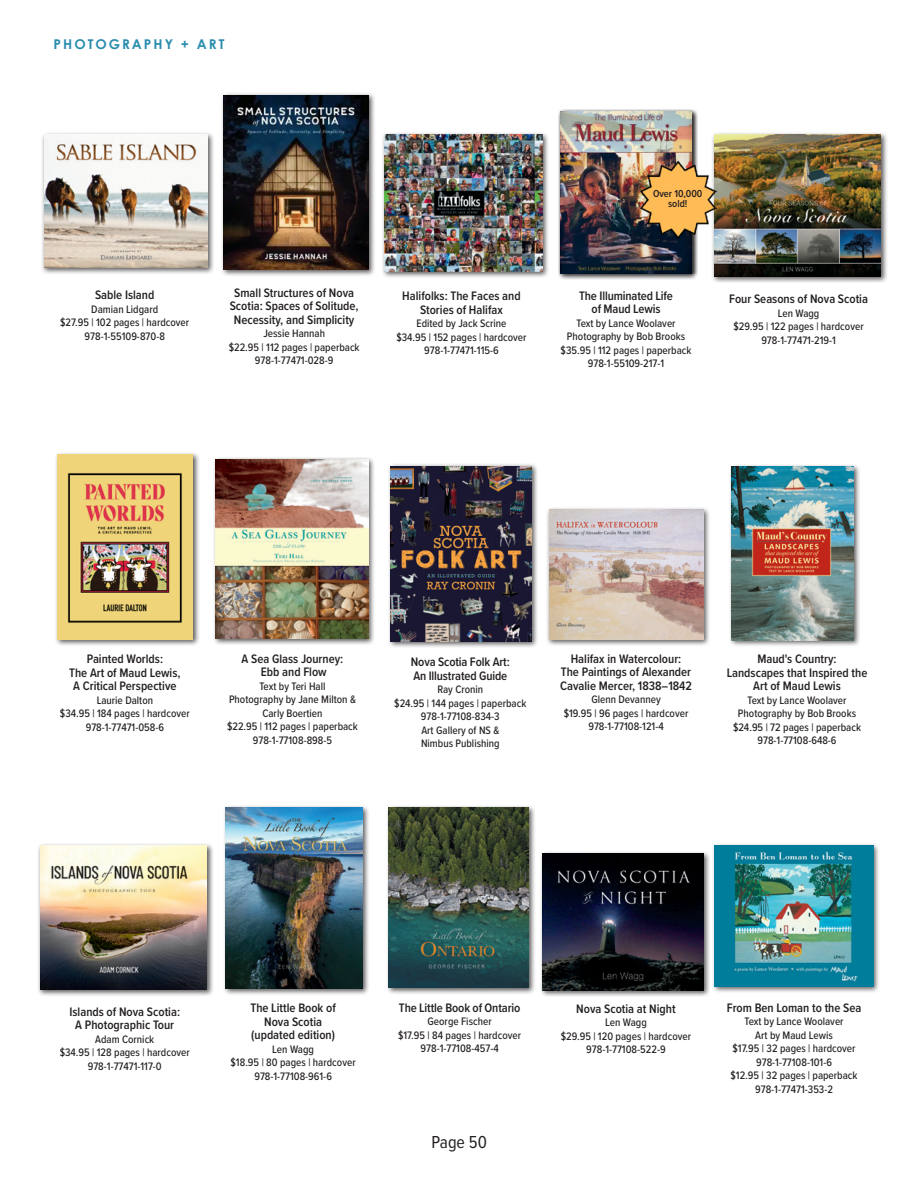
<style>
.page{position:relative;width:918px;height:1188px;background:#fff}
.page>*{position:absolute;margin:0;border:0;box-sizing:border-box;transform-origin:0 0}
.t1{font:18px "Proxima Nova Cond";color:#231f20}
.t2{font:700 13.5px "Century Gothic";letter-spacing:.15em;color:#2a8dae}
.Backlist_-_Title{font:600 12.75px/13.5px "Proxima Nova Cond";color:#231f20;text-align:center}
.BACKLIST_TITLE{font:600 12.75px "Proxima Nova Cond";color:#231f20}
.Backlist_-_feature_specs{font:500 11.25px/13.5px "Proxima Nova Cond";color:#231f20;text-align:center}
.BACKLIST_2{font:500 11.25px "Proxima Nova Cond";color:#231f20}
.Backlist_-_Title-2{font:500 11.25px "Proxima Nova Cond";color:#231f20}
.Backlist_-_feature_specs-2{font:600 10.5px/10.5px "Proxima Nova Cond";color:#231f20;text-align:center}
</style>
<div class="page">
<div style="left:221px;top:92px;width:155px;height:185px;background:#231f20;opacity:.75"></div>
<img style="left:223px;top:95px;width:146px;height:175px">
<div style="left:381px;top:132px;width:169px;height:146px;background:#231f20;opacity:.75"></div>
<img style="left:384px;top:134px;width:158px;height:138px">
<div style="left:41px;top:132px;width:173px;height:143px;background:#231f20;opacity:.75"></div>
<img style="left:44px;top:134px;width:163px;height:134px">
<div style="left:37px;top:843px;width:177px;height:154px;background:#231f20;opacity:.75"></div>
<img style="left:40px;top:846px;width:167px;height:144px">
<div style="left:223px;top:805px;width:147px;height:190px;background:#231f20;opacity:.75"></div>
<img style="left:226px;top:808px;width:136px;height:180px">
<div style="left:729px;top:464px;width:132px;height:183px;background:#231f20;opacity:.75"></div>
<img style="left:732px;top:467px;width:121px;height:173px">
<div style="left:546px;top:506px;width:164px;height:141px;background:#231f20;opacity:.75"></div>
<img style="left:549px;top:509px;width:154px;height:130px">
<div style="left:711px;top:131px;width:177px;height:152px;background:#231f20;opacity:.75"></div>
<img style="left:714px;top:134px;width:167px;height:142px">
<div style="left:54px;top:452px;width:146px;height:195px;background:#231f20;opacity:.75"></div>
<img style="left:57px;top:454px;width:136px;height:185px">
<div style="left:540px;top:850px;width:171px;height:147px;background:#231f20;opacity:.75"></div>
<img style="left:543px;top:853px;width:161px;height:137px">
<div style="left:388px;top:463px;width:151px;height:186px;background:#231f20;opacity:.75"></div>
<img style="left:391px;top:466px;width:140px;height:176px">
<div style="left:213px;top:457px;width:163px;height:189px;background:#231f20;opacity:.75"></div>
<img style="left:215px;top:460px;width:153px;height:179px">
<div style="left:558px;top:109px;width:139px;height:171px;background:#231f20;opacity:.75"></div>
<div style="left:558px;top:109px;width:139px;height:164px;background:#231f20;opacity:.75"></div>
<img style="left:561px;top:112px;width:130px;height:161px">
<img style="left:639px;top:149px;width:78px;height:101px">
<div style="left:712px;top:843px;width:168px;height:150px;background:#231f20;opacity:.75"></div>
<img style="left:715px;top:846px;width:158px;height:140px">
<div style="left:386px;top:805px;width:150px;height:189px;background:#231f20;opacity:.75"></div>
<img style="left:389px;top:808px;width:139px;height:179px">
<p class="t2" style="left:54px;top:34px;width:172px">PHOTOGRAPHY + ART</p>
<p class="Backlist_-_Title" style="left:95px;top:288px;width:61px">Sable Island</p>
<p class="Backlist_-_feature_specs" style="left:91px;top:302px;width:68px">Damian Lidgard</p>
<p class="Backlist_-_feature_specs" style="left:60px;top:315px;width:131px">$27.95 | 102 pages | hardcover</p>
<p class="Backlist_-_feature_specs" style="left:85px;top:329px;width:82px">978-1-55109-870-8</p>
<p class="Backlist_-_Title" style="left:230px;top:286px;width:131px">Small Structures of Nova<br>Scotia: Spaces of Solitude,<br>Necessity, and Simplicity</p>
<p class="Backlist_-_feature_specs" style="left:263px;top:327px;width:63px">Jessie Hannah</p>
<p class="Backlist_-_feature_specs" style="left:229px;top:340px;width:132px">$22.95 | 112 pages | paperback</p>
<p class="Backlist_-_feature_specs" style="left:255px;top:354px;width:80px">978-1-77471-028-9</p>
<p class="Backlist_-_Title" style="left:402px;top:289px;width:120px">Halifolks: The Faces and<br>Stories of Halifax</p>
<p class="Backlist_-_feature_specs" style="left:416px;top:316px;width:92px">Edited by Jack Scrine</p>
<p class="Backlist_-_feature_specs" style="left:396px;top:330px;width:132px">$34.95 | 152 pages | hardcover</p>
<p class="Backlist_-_feature_specs" style="left:424px;top:343px;width:76px">978-1-77471-115-6</p>
<p class="Backlist_-_feature_specs-2" style="left:653px;top:188px;width:51px">Over 10,000 sold!</p>
<p class="Backlist_-_Title" style="left:579px;top:288px;width:95px">The Illuminated Life</p>
<p class="Backlist_-_Title" style="left:592px;top:302px;width:70px">of Maud Lewis</p>
<p class="Backlist_-_feature_specs" style="left:576px;top:316px;width:101px">Text by Lance Woolaver</p>
<p class="Backlist_-_feature_specs" style="left:567px;top:329px;width:120px">Photography by Bob Brooks</p>
<p class="Backlist_-_feature_specs" style="left:561px;top:343px;width:132px">$35.95 | 112 pages | paperback</p>
<p class="Backlist_-_feature_specs" style="left:588px;top:356px;width:78px">978-1-55109-217-1</p>
<p class="Backlist_-_Title" style="left:729px;top:292px;width:140px">Four Seasons of Nova Scotia</p>
<p class="Backlist_-_feature_specs" style="left:778px;top:306px;width:43px">Len Wagg</p>
<p class="Backlist_-_feature_specs" style="left:733px;top:319px;width:132px">$29.95 | 122 pages | hardcover</p>
<p class="Backlist_-_feature_specs" style="left:761px;top:333px;width:76px">978-1-77471-219-1</p>
<p class="Backlist_-_Title" style="left:87px;top:652px;width:78px">Painted Worlds:</p>
<p class="Backlist_-_Title" style="left:69px;top:665px;width:113px">The Art of Maud Lewis,</p>
<p class="Backlist_-_Title" style="left:73px;top:679px;width:105px">A Critical Perspective</p>
<p class="Backlist_-_Title-2" style="left:97px;top:692px;width:58px">Laurie Dalton</p>
<p class="Backlist_-_feature_specs" style="left:60px;top:706px;width:131px">$34.95 | 184 pages | hardcover</p>
<p class="Backlist_-_feature_specs" style="left:86px;top:720px;width:80px">978-1-77471-058-6</p>
<p class="Backlist_-_Title" style="left:242px;top:651px;width:103px">A Sea Glass Journey:</p>
<p class="Backlist_-_Title" style="left:261px;top:665px;width:67px">Ebb and Flow</p>
<p class="Backlist_-_feature_specs" style="left:259px;top:679px;width:68px">Text by Teri Hall</p>
<p class="Backlist_-_feature_specs" style="left:229px;top:692px;width:128px">Photography by Jane Milton &amp;<br>Carly Boertien</p>
<p class="Backlist_-_feature_specs" style="left:227px;top:719px;width:132px">$22.95 | 112 pages | paperback</p>
<p class="Backlist_-_feature_specs" style="left:253px;top:733px;width:81px">978-1-77108-898-5</p>
<p class="Backlist_-_Title" style="left:411px;top:655px;width:101px">Nova Scotia Folk Art:</p>
<p class="Backlist_-_Title" style="left:413px;top:668px;width:95px">An Illustrated Guide</p>
<p class="Backlist_-_feature_specs" style="left:437px;top:682px;width:47px">Ray Cronin</p>
<p class="Backlist_-_feature_specs" style="left:394px;top:696px;width:134px">$24.95 | 144 pages | paperback</p>
<p class="Backlist_-_feature_specs" style="left:421px;top:709px;width:80px">978-1-77108-834-3</p>
<p class="Backlist_-_feature_specs" style="left:421px;top:723px;width:79px">Art Gallery of NS &amp;</p>
<p class="Backlist_-_feature_specs" style="left:421px;top:736px;width:80px">Nimbus Publishing</p>
<p class="Backlist_-_Title" style="left:560px;top:652px;width:133px">Halifax in Watercolour:<br>The Paintings of Alexander<br>Cavalie Mercer, 1838–1842</p>
<p class="Backlist_-_feature_specs" style="left:591px;top:693px;width:71px">Glenn Devanney</p>
<p class="Backlist_-_feature_specs" style="left:564px;top:706px;width:126px">$19.95 | 96 pages | hardcover</p>
<p class="Backlist_-_feature_specs" style="left:588px;top:720px;width:77px">978-1-77108-121-4</p>
<p class="Backlist_-_Title" style="left:757px;top:652px;width:81px">Maud's Country:</p>
<p class="Backlist_-_Title" style="left:727px;top:666px;width:142px">Landscapes that Inspired the<br>Art of Maud Lewis</p>
<p class="Backlist_-_feature_specs" style="left:747px;top:693px;width:101px">Text by Lance Woolaver</p>
<p class="Backlist_-_feature_specs" style="left:738px;top:706px;width:120px">Photography by Bob Brooks</p>
<p class="Backlist_-_feature_specs" style="left:733px;top:720px;width:130px">$24.95 | 72 pages | paperback</p>
<p class="Backlist_-_feature_specs" style="left:757px;top:733px;width:81px">978-1-77108-648-6</p>
<p class="Backlist_-_Title" style="left:69px;top:1004px;width:112px">Islands of Nova Scotia:<br>A Photographic Tour</p>
<p class="Backlist_-_feature_specs" style="left:95px;top:1032px;width:61px">Adam Cornick</p>
<p class="Backlist_-_feature_specs" style="left:60px;top:1045px;width:132px">$34.95 | 128 pages | hardcover</p>
<p class="Backlist_-_feature_specs" style="left:88px;top:1059px;width:76px">978-1-77471-117-0</p>
<p class="Backlist_-_Title" style="left:250px;top:1001px;width:87px">The Little Book of</p>
<p class="Backlist_-_Title" style="left:264px;top:1014px;width:59px">Nova Scotia</p>
<p class="Backlist_-_Title" style="left:251px;top:1028px;width:85px">(updated edition)</p>
<p class="Backlist_-_Title-2" style="left:272px;top:1040px;width:43px">Len Wagg</p>
<p class="Backlist_-_feature_specs" style="left:231px;top:1055px;width:127px">$18.95 | 80 pages | hardcover</p>
<p class="Backlist_-_feature_specs" style="left:254px;top:1069px;width:79px">978-1-77108-961-6</p>
<p class="Backlist_-_Title" style="left:399px;top:1000px;width:123px">The Little Book of Ontario</p>
<p class="Backlist_-_feature_specs" style="left:428px;top:1014px;width:66px">George Fischer</p>
<p class="Backlist_-_feature_specs" style="left:398px;top:1028px;width:125px">$17.95 | 84 pages | hardcover</p>
<p class="Backlist_-_feature_specs" style="left:421px;top:1041px;width:80px">978-1-77108-457-4</p>
<p class="t1" style="left:431px;top:1129px;width:57px">Page 50</p>
<p class="Backlist_-_Title" style="left:576px;top:1001px;width:101px">Nova Scotia at Night</p>
<p class="Backlist_-_Title-2" style="left:605px;top:1014px;width:43px">Len Wagg</p>
<p class="Backlist_-_feature_specs" style="left:561px;top:1029px;width:132px">$29.95 | 120 pages | hardcover</p>
<p class="Backlist_-_feature_specs" style="left:586px;top:1042px;width:81px">978-1-77108-522-9</p>
<p class="BACKLIST_TITLE" style="left:727px;top:998px;width:136px">From Ben Loman to the Sea</p>
<p class="BACKLIST_2" style="left:745px;top:1013px;width:101px">Text by Lance Woolaver</p>
<p class="BACKLIST_2" style="left:755px;top:1027px;width:79px">Art by Maud Lewis</p>
<p class="BACKLIST_2" style="left:733px;top:1040px;width:125px">$17.95 | 32 pages | hardcover</p>
<p class="BACKLIST_2" style="left:756px;top:1054px;width:77px">978-1-77108-101-6</p>
<p class="BACKLIST_2" style="left:731px;top:1067px;width:129px">$12.95 | 32 pages | paperback</p>
<p class="BACKLIST_2" style="left:755px;top:1081px;width:79px">978-1-77471-353-2</p>
</div>
